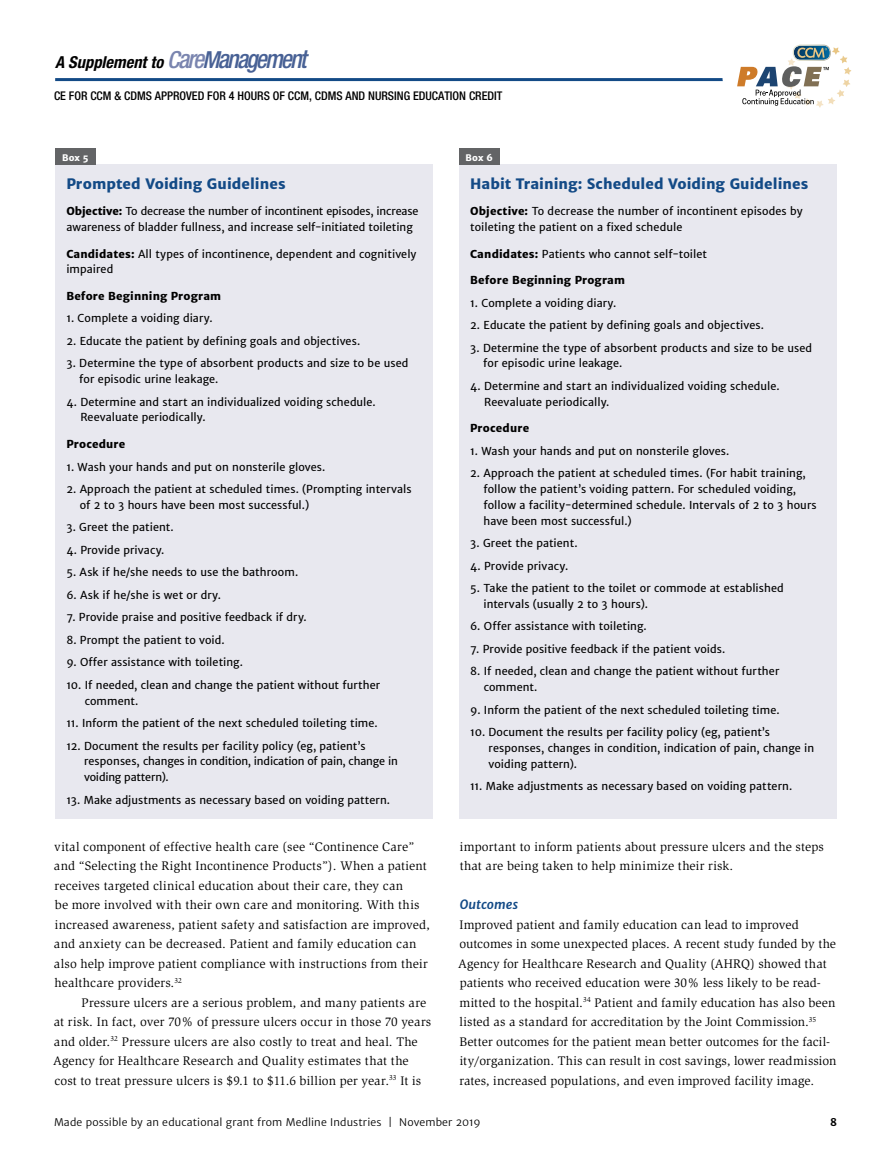
<style>
.page{position:relative;width:891px;height:1161px;background:#fff}
.page>*{position:absolute;margin:0;border:0;box-sizing:border-box;transform-origin:0 0}
.t1{font:italic 700 condensed 16.5px "Helvetica Neue";color:#000}
.subhead{font:800 14.25px "Merriweather Sans";color:#134a86}
._1st_p{font:12.75px/19.5px "Slimbach";letter-spacing:.005em;color:#000}
.text{font:12.75px/19.5px "Slimbach";letter-spacing:.01em;color:#000}
.subsub{font:italic 700 12.75px "Merriweather Sans";letter-spacing:.005em;color:#134a86}
.t2{font:500 condensed 12px "Helvetica Neue";color:#000}
.subhead-2{font:10.8px/15.8px "Merriweather Sans";letter-spacing:.005em;color:#000}
.subhead-3{font:800 10.8px "Merriweather Sans";letter-spacing:.015em;color:#000}
.t3{font:10.5px "Merriweather Sans";letter-spacing:.015em;color:#000}
.t4{font:700 10.5px "Merriweather Sans";color:#000}
._1st_p-2{font:800 9px "Merriweather Sans";letter-spacing:.015em;color:#fff}
.s1{font-weight:500;font-size:23.55px;color:#7a85af}
.s2{font-weight:500;font-size:25.65px;color:#7a85af}
.s3{font-weight:500;font-size:23.55px;color:#486195}
.s4{font-weight:500;font-size:25.65px;color:#486195}
.s5{font-weight:800}
</style>
<div class="page">
<hr style="left:55px;top:78px;width:694px;height:3px;background:#134a86">
<div style="left:723px;top:34px;width:141px;height:83px;background:#fff;border-radius:39px"></div>
<svg style="left:737px;top:45px;width:115px;height:63px"></svg>
<div style="left:56px;top:164px;width:377px;height:655px;background:#e8e8ef"></div>
<div style="left:55px;top:148px;width:41px;height:17px;background:#636466"></div>
<div style="left:459px;top:164px;width:378px;height:655px;background:#e8e8ef"></div>
<div style="left:459px;top:148px;width:41px;height:17px;background:#636466"></div>
<h1 class="t1" style="left:55px;top:52px;width:253px">A Supplement to <span class="s1">C</span><span class="s2">are</span><span class="s3">M</span><span class="s4">anagement</span></h1>
<p class="t2" style="left:54px;top:89px;width:450px">CE FOR CCM &amp; CDMS APPROVED FOR 4 HOURS OF CCM, CDMS AND NURSING EDUCATION CREDIT</p>
<p class="_1st_p-2" style="left:62px;top:152px;width:28px">Box 5</p>
<p class="subhead" style="left:66px;top:175px;width:221px">Prompted Voiding Guidelines</p>
<p class="subhead-2" style="left:66px;top:204px;width:354px"><span class="s5">Objective:</span> To decrease the number of incontinent episodes, increase awareness of bladder fullness, and increase self-initiated toileting</p>
<p class="subhead-2" style="left:66px;top:246px;width:352px"><span class="s5">Candidates:</span> All types of incontinence, dependent and cognitively impaired</p>
<p class="subhead-3" style="left:66px;top:289px;width:156px">Before Beginning Program</p>
<p class="subhead-2" style="left:66px;top:311px;width:148px">1. Complete a voiding diary.</p>
<p class="subhead-2" style="left:66px;top:333px;width:295px">2. Educate the patient by defining goals and objectives.</p>
<p class="subhead-2" style="left:79px;top:356px;width:331px;text-indent:-13px">3. Determine the type of absorbent products and size to be used for episodic urine leakage.</p>
<p class="subhead-2" style="left:80px;top:394px;width:297px;text-indent:-14px">4. Determine and start an individualized voiding schedule.<br>Reevaluate periodically.</p>
<p class="subhead-3" style="left:66px;top:437px;width:61px">Procedure</p>
<p class="subhead-2" style="left:66px;top:459px;width:261px">1. Wash your hands and put on nonsterile gloves.</p>
<p class="subhead-2" style="left:80px;top:481px;width:334px;text-indent:-13px">2. Approach the patient at scheduled times. (Prompting intervals of 2 to 3 hours have been most successful.)</p>
<p class="subhead-2" style="left:66px;top:520px;width:109px">3. Greet the patient.</p>
<p class="subhead-2" style="left:66px;top:542px;width:100px">4. Provide privacy.</p>
<p class="subhead-2" style="left:66px;top:565px;width:233px">5. Ask if he/she needs to use the bathroom.</p>
<p class="subhead-2" style="left:66px;top:587px;width:156px">6. Ask if he/she is wet or dry.</p>
<p class="subhead-2" style="left:66px;top:610px;width:242px">7. Provide praise and positive feedback if dry.</p>
<p class="subhead-2" style="left:66px;top:632px;width:160px">8. Prompt the patient to void.</p>
<p class="subhead-2" style="left:66px;top:655px;width:178px">9. Offer assistance with toileting.</p>
<p class="subhead-2" style="left:85px;top:677px;width:297px;text-indent:-18px">10. If needed, clean and change the patient without further comment.</p>
<p class="subhead-2" style="left:66px;top:715px;width:313px">11. Inform the patient of the next scheduled toileting time.</p>
<p class="subhead-2" style="left:84px;top:738px;width:315px;text-indent:-18px">12. Document the results per facility policy (eg, patient’s responses, changes in condition, indication of pain, change in voiding pattern).</p>
<p class="subhead-2" style="left:66px;top:792px;width:325px">13. Make adjustments as necessary based on voiding pattern.</p>
<p class="_1st_p" style="left:54px;top:837px;width:377px">vital component of effective health care (see “Continence Care” and “Selecting the Right Incontinence Products”). When a patient receives targeted clinical education about their care, they can<br>be more involved with their own care and monitoring. With this increased awareness, patient safety and satisfaction are improved, and anxiety can be decreased. Patient and family education can also help improve patient compliance with instructions from their healthcare providers.<sup>32</sup></p>
<p class="text" style="left:53px;top:993px;width:380px;text-indent:28px">Pressure ulcers are a serious problem, and many patients are at risk. In fact, over 70% of pressure ulcers occur in those 70 years and older.<sup>32</sup> Pressure ulcers are also costly to treat and heal. The Agency for Healthcare Research and Quality estimates that the cost to treat pressure ulcers is $9.1 to $11.6 billion per year.<sup>33</sup> It is</p>
<p class="_1st_p-2" style="left:466px;top:152px;width:29px">Box 6</p>
<p class="subhead" style="left:470px;top:175px;width:340px">Habit Training: Scheduled Voiding Guidelines</p>
<p class="subhead-2" style="left:470px;top:204px;width:334px"><span class="s5">Objective:</span> To decrease the number of incontinent episodes by toileting the patient on a fixed schedule</p>
<p class="subhead-2" style="left:470px;top:246px;width:238px"><span class="s5">Candidates:</span> Patients who cannot self-toilet</p>
<p class="subhead-3" style="left:470px;top:274px;width:156px">Before Beginning Program</p>
<p class="subhead-2" style="left:470px;top:295px;width:148px">1. Complete a voiding diary.</p>
<p class="subhead-2" style="left:470px;top:318px;width:295px">2. Educate the patient by defining goals and objectives.</p>
<p class="subhead-2" style="left:483px;top:340px;width:331px;text-indent:-13px">3. Determine the type of absorbent products and size to be used for episodic urine leakage.</p>
<p class="subhead-2" style="left:484px;top:378px;width:297px;text-indent:-14px">4. Determine and start an individualized voiding schedule.<br>Reevaluate periodically.</p>
<p class="subhead-3" style="left:470px;top:422px;width:61px">Procedure</p>
<p class="subhead-2" style="left:470px;top:443px;width:261px">1. Wash your hands and put on nonsterile gloves.</p>
<p class="subhead-2" style="left:484px;top:466px;width:335px;text-indent:-13px">2. Approach the patient at scheduled times. (For habit training, follow the patient’s voiding pattern. For scheduled voiding, follow a facility-determined schedule. Intervals of 2 to 3 hours have been most successful.)</p>
<p class="subhead-2" style="left:470px;top:535px;width:109px">3. Greet the patient.</p>
<p class="subhead-2" style="left:470px;top:558px;width:100px">4. Provide privacy.</p>
<p class="subhead-2" style="left:483px;top:580px;width:302px;text-indent:-13px">5. Take the patient to the toilet or commode at established intervals (usually 2 to 3 hours).</p>
<p class="subhead-2" style="left:470px;top:619px;width:178px">6. Offer assistance with toileting.</p>
<p class="subhead-2" style="left:470px;top:641px;width:257px">7. Provide positive feedback if the patient voids.</p>
<p class="subhead-2" style="left:484px;top:664px;width:297px;text-indent:-14px">8. If needed, clean and change the patient without further comment.</p>
<p class="subhead-2" style="left:470px;top:702px;width:311px">9. Inform the patient of the next scheduled toileting time.</p>
<p class="subhead-2" style="left:489px;top:724px;width:327px;text-indent:-18px">10. Document the results per facility policy (eg, patient’s responses, changes in condition, indication of pain, change in voiding pattern).</p>
<p class="subhead-2" style="left:470px;top:778px;width:324px">11. Make adjustments as necessary based on voiding pattern.</p>
<p class="text" style="left:460px;top:837px;width:366px">important to inform patients about pressure ulcers and the steps that are being taken to help minimize their risk.</p>
<p class="subsub" style="left:460px;top:896px;width:60px">Outcomes</p>
<p class="_1st_p" style="left:458px;top:915px;width:380px">Improved patient and family education can lead to improved outcomes in some unexpected places. A recent study funded by the Agency for Healthcare Research and Quality (AHRQ) showed that patients who received education were 30% less likely to be read&shy;mitted to the hospital.<sup>34</sup> Patient and family education has also been listed as a standard for accreditation by the Joint Commission.<sup>35<br></sup>Better outcomes for the patient mean better outcomes for the facil&shy;ity/organization. This can result in cost savings, lower readmission rates, increased populations, and even improved facility image.</p>
<p class="t3" style="left:54px;top:1116px;width:428px">Made possible by an educational grant from Medline Industries | November 2019</p>
<p class="t4" style="left:830px;top:1116px;width:8px">8</p>
</div>
